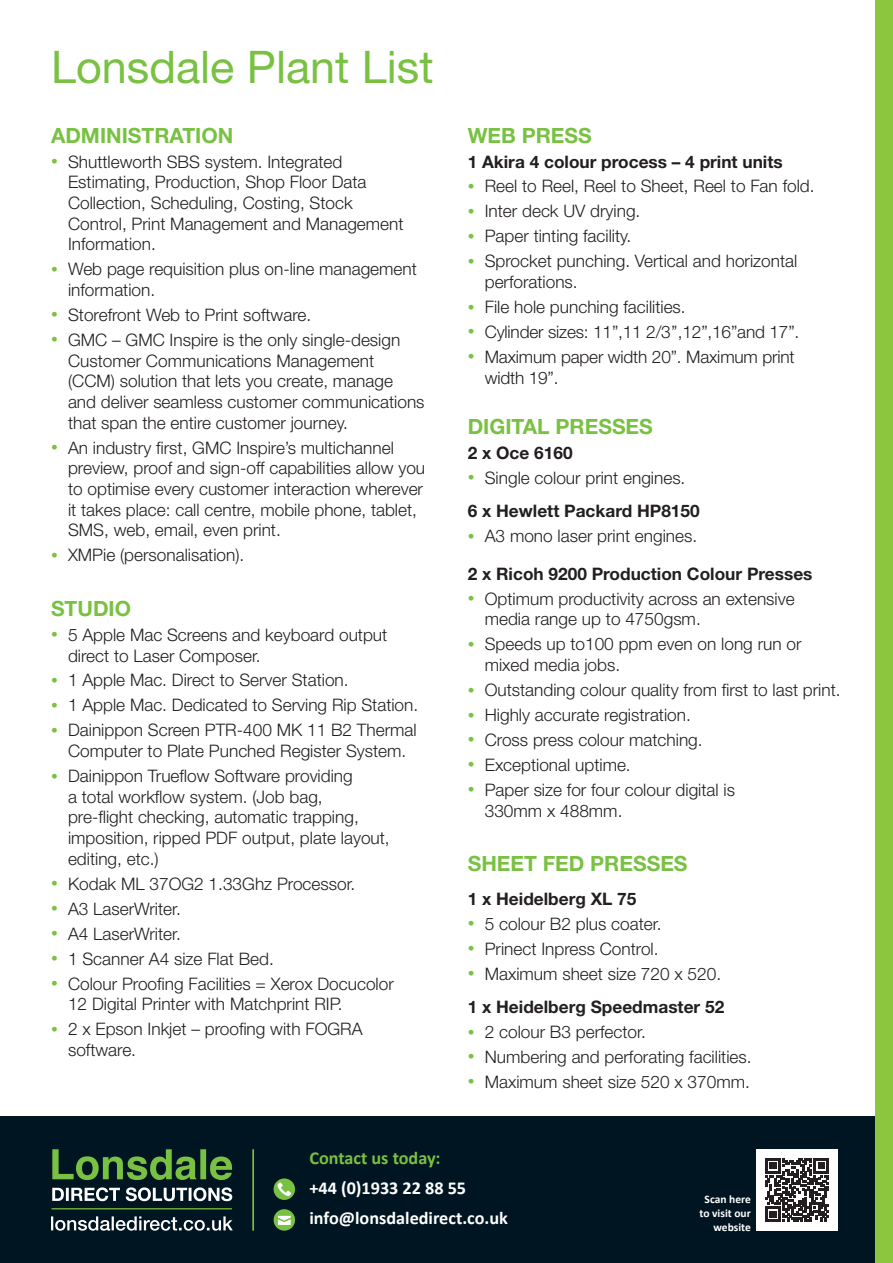
<style>
.page{position:relative;width:893px;height:1263px;background:#fff}
.page>*{position:absolute;margin:0;border:0;box-sizing:border-box;transform-origin:0 0}
.t1{font:45px "Helvetica Neue LT Std";color:#79c142}
.t2{font:700 21px "Helvetica Neue LT Std";color:#79c142}
.t3{font:700 18.15px "Calibri";color:#fff}
.t4{font:700 18.15px "Calibri";color:#79c142}
.t5{font:300 17.25px/20.7px "Helvetica Neue LT Std";color:#231f20}
.t6{font:700 17.25px "Helvetica Neue LT Std";color:#231f20}
.t7{font:700 11.55px/13.8px "Calibri";color:#fff;text-align:right}
.s1{font-size:13.5px;color:#79c142}
</style>
<div class="page">
<div style="left:0;top:1116px;width:893px;height:147px;background:#001522"></div>
<div style="left:876px;top:0;width:17px;height:1263px;background:#8bc63e"></div>
<hr style="left:252px;top:1149px;width:2px;height:82px;background:#79c142">
<svg style="left:274px;top:1209px;width:21px;height:22px"></svg>
<svg style="left:278px;top:1216px;width:13px;height:9px"></svg>
<div style="left:274px;top:1178px;width:21px;height:22px;background:#79c142;border-radius:50%"></div>
<svg style="left:277px;top:1182px;width:14px;height:14px"></svg>
<svg style="left:52px;top:1149px;width:180px;height:31px"></svg>
<svg style="left:52px;top:1187px;width:180px;height:14px"></svg>
<hr style="left:52px;top:1208px;width:180px;height:1px;background:#79c142">
<svg style="left:51px;top:1216px;width:182px;height:15px"></svg>
<div style="left:756px;top:1149px;width:82px;height:82px;background:#fff"></div>
<svg style="left:765px;top:1158px;width:64px;height:64px"></svg>
<p class="t1" style="left:51px;top:40px;width:384px">Lonsdale Plant List</p>
<p class="t2" style="left:51px;top:122px;width:184px">ADMINISTRATION</p>
<p class="t5" style="left:68px;top:151px;width:337px;text-indent:-17px"><span class="s1">•</span> Shuttleworth SBS system. Integrated Estimating, Production, Shop Floor Data Collection, Scheduling, Costing, Stock Control, Print Management and Management Information.</p>
<p class="t5" style="left:68px;top:258px;width:350px;text-indent:-17px"><span class="s1">•</span> Web page requisition plus on-line management information.</p>
<p class="t5" style="left:51px;top:304px;width:262px"><span class="s1">•</span> Storefront Web to Print software.</p>
<p class="t5" style="left:68px;top:329px;width:358px;text-indent:-17px"><span class="s1">•</span> GMC – GMC Inspire is the only single-design Customer Communications Management (CCM) solution that lets you create, manage and deliver seamless customer communications that span the entire customer journey.</p>
<p class="t5" style="left:68px;top:437px;width:359px;text-indent:-17px"><span class="s1">•</span> An industry first, GMC Inspire’s multichannel preview, proof and sign-off capabilities allow you to optimise every customer interaction wherever it takes place: call centre, mobile phone, tablet, SMS, web, email, even print.</p>
<p class="t5" style="left:51px;top:545px;width:195px"><span class="s1">•</span> XMPie (personalisation).</p>
<p class="t2" style="left:51px;top:595px;width:82px">STUDIO</p>
<p class="t5" style="left:68px;top:624px;width:321px;text-indent:-17px"><span class="s1">•</span> 5 Apple Mac Screens and keyboard output direct to Laser Composer.</p>
<p class="t5" style="left:51px;top:670px;width:299px"><span class="s1">•</span> 1 Apple Mac. Direct to Server Station.</p>
<p class="t5" style="left:51px;top:694px;width:369px"><span class="s1">•</span> 1 Apple Mac. Dedicated to Serving Rip Station.</p>
<p class="t5" style="left:51px;top:719px;width:367px;text-align:center"><span class="s1">•</span> Dainippon Screen PTR-400 MK 11 B2 Thermal<br>Computer to Plate Punched Register System.</p>
<p class="t5" style="left:68px;top:765px;width:323px;text-indent:-17px"><span class="s1">•</span> Dainippon Trueflow Software providing<br>a total workflow system. (Job bag, pre-flight checking, automatic trapping, imposition, ripped PDF output, plate layout, editing, etc.)</p>
<p class="t5" style="left:51px;top:873px;width:306px"><span class="s1">•</span> Kodak ML 37OG2 1.33Ghz Processor.</p>
<p class="t5" style="left:51px;top:898px;width:131px"><span class="s1">•</span> A3 LaserWriter.</p>
<p class="t5" style="left:51px;top:923px;width:131px"><span class="s1">•</span> A4 LaserWriter.</p>
<p class="t5" style="left:51px;top:948px;width:224px"><span class="s1">•</span> 1 Scanner A4 size Flat Bed.</p>
<p class="t5" style="left:68px;top:973px;width:327px;text-indent:-17px"><span class="s1">•</span> Colour Proofing Facilities = Xerox Docucolor<br>12 Digital Printer with Matchprint RIP.</p>
<p class="t5" style="left:68px;top:1018px;width:296px;text-indent:-17px"><span class="s1">•</span> 2 x Epson Inkjet – proofing with FOGRA software.</p>
<p class="t2" style="left:468px;top:122px;width:126px">WEB PRESS</p>
<p class="t6" style="left:468px;top:151px;width:316px">1 Akira 4 colour process – 4 print units</p>
<p class="t5" style="left:468px;top:176px;width:348px"><span class="s1">•</span> Reel to Reel, Reel to Sheet, Reel to Fan fold.</p>
<p class="t5" style="left:468px;top:201px;width:174px"><span class="s1">•</span> Inter deck UV drying.</p>
<p class="t5" style="left:468px;top:226px;width:165px"><span class="s1">•</span> Paper tinting facility.</p>
<p class="t5" style="left:485px;top:250px;width:314px;text-indent:-17px"><span class="s1">•</span> Sprocket punching. Vertical and horizontal perforations.</p>
<p class="t5" style="left:468px;top:296px;width:219px"><span class="s1">•</span> File hole punching facilities.</p>
<p class="t5" style="left:468px;top:321px;width:333px"><span class="s1">•</span> Cylinder sizes: 11”,11 2/3’’,12”,16”and 17”.</p>
<p class="t5" style="left:485px;top:346px;width:311px;text-indent:-17px"><span class="s1">•</span> Maximum paper width 20”. Maximum print width 19”.</p>
<p class="t2" style="left:468px;top:413px;width:187px">DIGITAL PRESSES</p>
<p class="t6" style="left:468px;top:442px;width:106px">2 x Oce 6160</p>
<p class="t5" style="left:468px;top:467px;width:219px"><span class="s1">•</span> Single colour print engines.</p>
<p class="t6" style="left:468px;top:500px;width:233px">6 x Hewlett Packard HP8150</p>
<p class="t5" style="left:468px;top:525px;width:231px"><span class="s1">•</span> A3 mono laser print engines.</p>
<p class="t6" style="left:468px;top:563px;width:346px">2 x Ricoh 9200 Production Colour Presses</p>
<p class="t5" style="left:485px;top:588px;width:311px;text-indent:-17px"><span class="s1">•</span> Optimum productivity across an extensive media range up to 4750gsm.</p>
<p class="t5" style="left:485px;top:633px;width:318px;text-indent:-17px"><span class="s1">•</span> Speeds up to100 ppm even on long run or mixed media jobs.</p>
<p class="t5" style="left:468px;top:679px;width:374px"><span class="s1">•</span> Outstanding colour quality from first to last print.</p>
<p class="t5" style="left:468px;top:704px;width:225px"><span class="s1">•</span> Highly accurate registration.</p>
<p class="t5" style="left:468px;top:729px;width:236px"><span class="s1">•</span> Cross press colour matching.</p>
<p class="t5" style="left:468px;top:754px;width:165px"><span class="s1">•</span> Exceptional uptime.</p>
<p class="t5" style="left:485px;top:779px;width:252px;text-indent:-17px"><span class="s1">•</span> Paper size for four colour digital is<br>330mm x 488mm.</p>
<p class="t2" style="left:468px;top:851px;width:221px">SHEET FED PRESSES</p>
<p class="t6" style="left:468px;top:888px;width:170px">1 x Heidelberg XL 75</p>
<p class="t5" style="left:468px;top:913px;width:195px"><span class="s1">•</span> 5 colour B2 plus coater.</p>
<p class="t5" style="left:468px;top:938px;width:192px"><span class="s1">•</span> Prinect Inpress Control.</p>
<p class="t5" style="left:468px;top:963px;width:255px"><span class="s1">•</span> Maximum sheet size 720 x 520.</p>
<p class="t6" style="left:468px;top:996px;width:258px">1 x Heidelberg Speedmaster 52</p>
<p class="t5" style="left:468px;top:1021px;width:180px"><span class="s1">•</span> 2 colour B3 perfector.</p>
<p class="t5" style="left:468px;top:1046px;width:285px"><span class="s1">•</span> Numbering and perforating facilities.</p>
<p class="t5" style="left:468px;top:1071px;width:284px"><span class="s1">•</span> Maximum sheet size 520 x 370mm.</p>
<p class="t4" style="left:309px;top:1145px;width:133px">Contact us today:</p>
<p class="t3" style="left:309px;top:1175px;width:158px">+44 (0)1933 22 88 55</p>
<p class="t3" style="left:309px;top:1205px;width:200px">info@lonsdaledirect.co.uk</p>
<p class="t7" style="left:699px;top:1192px;width:53px">Scan here to visit our website</p>
</div>
